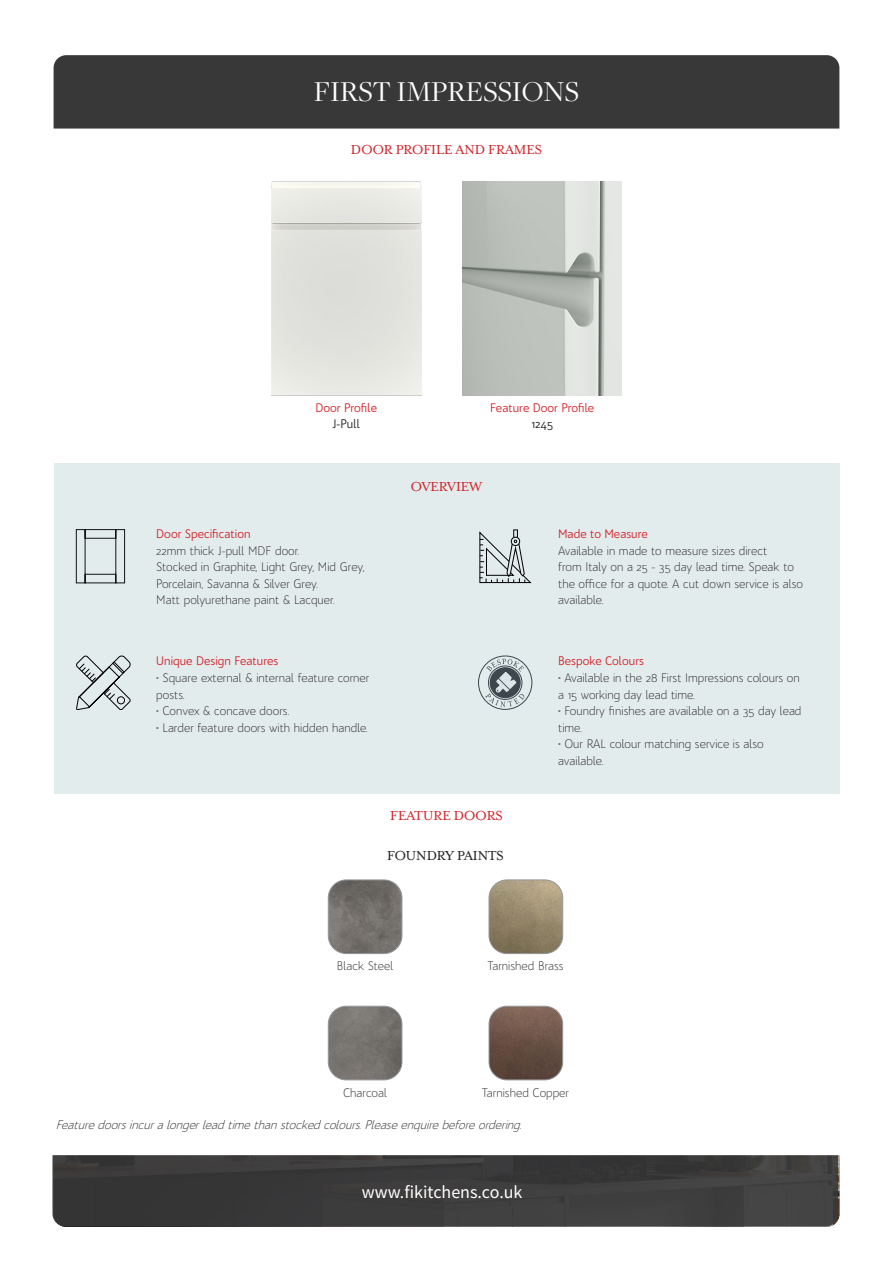
<style>
.page{position:relative;width:893px;height:1263px;background:#fff}
.page>*{position:absolute;margin:0;border:0;box-sizing:border-box;transform-origin:0 0}
.t1{font:30px "Freight Disp Pro";color:#fff}
.t2{font:18px "Source Sans Pro";color:#fff}
.Headlines{font:15px "Mrs Eaves XL Serif OT";color:#d1232a}
.Headlines-2{font:15px "Mrs Eaves XL Serif OT";color:#231f20}
.Copy_Text{font:300 12px/16.5px "Bw Quinta Pro";color:#231f20}
.Information_Headings{font:12px "Bw Quinta Pro";color:#d1232a}
.Copy_Text-2{font:italic 300 12px "Bw Quinta Pro";color:#231f20}
.Information_Headings-2{font:12px "Bw Quinta Pro";color:#231f20}
.s1{font-size:13.5px;color:#6c6d70}
</style>
<div class="page">
<div style="left:54px;top:55px;width:785px;height:74px;background:#383839"></div>
<svg style="left:52px;top:1155px;width:786px;height:71px;background:#3c3b3c"></svg>
<div style="left:54px;top:463px;width:786px;height:331px;background:#e3eced"></div>
<img style="left:489px;top:1006px;width:74px;height:74px">
<div style="left:489px;top:1006px;width:74px;height:74px;border:1px solid #939598;border-radius:18px"></div>
<img style="left:328px;top:1006px;width:74px;height:74px">
<div style="left:328px;top:1006px;width:74px;height:74px;border:1px solid #939598;border-radius:18px"></div>
<svg style="left:479px;top:529px;width:52px;height:54px"></svg>
<div style="left:511px;top:537px;width:9px;height:9px;border:1px solid #000;border-radius:50%"></div>
<svg style="left:76px;top:656px;width:54px;height:54px"></svg>
<div style="left:478px;top:656px;width:54px;height:54px;border:1px solid #3d474e;border-radius:50%"></div>
<svg style="left:485px;top:659px;width:40px;height:48px"></svg>
<svg style="left:76px;top:529px;width:49px;height:54px"></svg>
<img style="left:489px;top:881px;width:74px;height:72px">
<div style="left:489px;top:879px;width:74px;height:75px;border:1px solid #939598;border-radius:18px"></div>
<img style="left:328px;top:881px;width:74px;height:72px">
<div style="left:328px;top:879px;width:74px;height:75px;border:1px solid #939598;border-radius:18px"></div>
<img style="left:463px;top:181px;width:159px;height:214px">
<p class="t1" style="left:314px;top:72px;width:267px">FIRST IMPRESSIONS</p>
<p class="Headlines" style="left:351px;top:142px;width:193px">DOOR PROFILE AND FRAMES</p>
<p class="Information_Headings" style="left:315px;top:400px;width:63px">Door Profile</p>
<p class="Information_Headings-2" style="left:333px;top:416px;width:29px">J-Pull</p>
<p class="Information_Headings" style="left:490px;top:400px;width:106px">Feature Door Profile</p>
<p class="Information_Headings-2" style="left:531px;top:416px;width:23px">1245</p>
<p class="Headlines" style="left:411px;top:478px;width:73px">OVERVIEW</p>
<p class="Information_Headings" style="left:156px;top:526px;width:96px">Door Specification</p>
<p class="Information_Headings" style="left:558px;top:526px;width:91px">Made to Measure</p>
<p class="Copy_Text" style="left:156px;top:542px;width:144px">22mm thick J-pull MDF door.</p>
<p class="Copy_Text" style="left:156px;top:559px;width:210px">Stocked in Graphite, Light Grey, Mid Grey,</p>
<p class="Copy_Text" style="left:156px;top:575px;width:163px">Porcelain, Savanna &amp; Silver Grey.</p>
<p class="Copy_Text" style="left:156px;top:592px;width:180px">Matt polyurethane paint &amp; Lacquer.</p>
<p class="Copy_Text" style="left:558px;top:542px;width:211px">Available in made to measure sizes direct</p>
<p class="Copy_Text" style="left:558px;top:559px;width:237px">from Italy on a 25 - 35 day lead time. Speak to</p>
<p class="Copy_Text" style="left:558px;top:575px;width:247px">the office for a quote. A cut down service is also available.</p>
<p class="Information_Headings" style="left:156px;top:653px;width:124px">Unique Design Features</p>
<p class="Information_Headings" style="left:558px;top:653px;width:87px">Bespoke Colours</p>
<p class="Copy_Text" style="left:156px;top:670px;width:215px"><span class="s1">•</span> Square external &amp; internal feature corner posts.</p>
<p class="Copy_Text" style="left:156px;top:703px;width:134px"><span class="s1">•</span> Convex &amp; concave doors.</p>
<p class="Copy_Text" style="left:156px;top:719px;width:213px"><span class="s1">•</span> Larder feature doors with hidden handle.</p>
<p class="Copy_Text" style="left:558px;top:670px;width:243px"><span class="s1">•</span> Available in the 28 First Impressions colours on a 15 working day lead time.</p>
<p class="Copy_Text" style="left:558px;top:703px;width:245px"><span class="s1">•</span> Foundry finishes are available on a 35 day lead time.</p>
<p class="Copy_Text" style="left:558px;top:736px;width:207px"><span class="s1">•</span> Our RAL colour matching service is also</p>
<p class="Copy_Text" style="left:558px;top:752px;width:47px">available.</p>
<p class="Headlines" style="left:390px;top:808px;width:114px">FEATURE DOORS</p>
<p class="Headlines-2" style="left:387px;top:848px;width:118px">FOUNDRY PAINTS</p>
<p class="Copy_Text" style="left:337px;top:958px;width:58px">Black Steel</p>
<p class="Copy_Text" style="left:487px;top:958px;width:78px">Tarnished Brass</p>
<p class="Copy_Text" style="left:482px;top:1084px;width:89px">Tarnished Copper</p>
<p class="Copy_Text-2" style="left:56px;top:1117px;width:471px">Featuredoorsincuralongerleadtimethanstockedcolours.Pleaseenquirebeforeordering.</p>
<p class="Copy_Text" style="left:343px;top:1084px;width:45px">Charcoal</p>
<p class="t2" style="left:362px;top:1180px;width:162px">www.fikitchens.co.uk</p>
</div>
